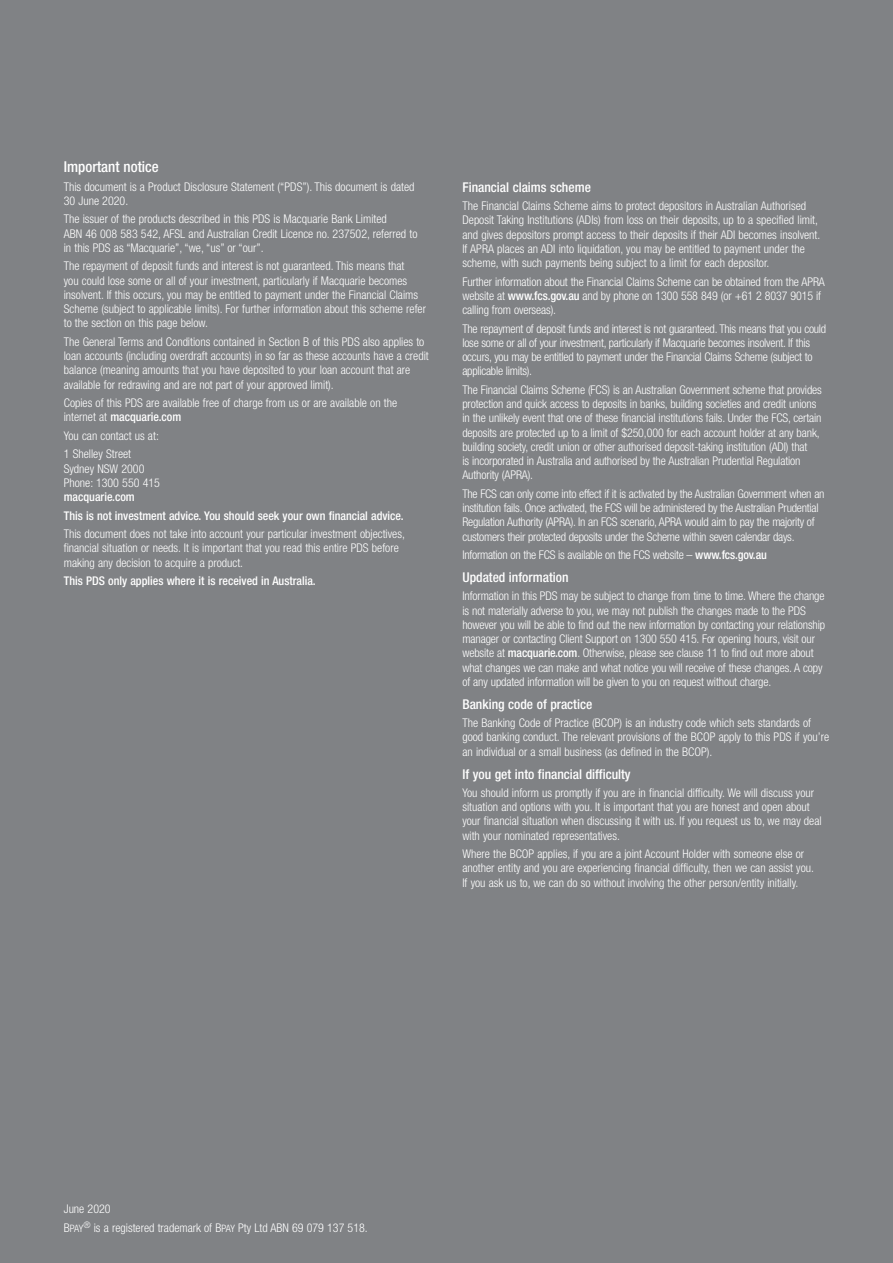
<style>
.page{position:relative;width:893px;height:1263px;background:#808285}
.page>*{position:absolute;margin:0;border:0;box-sizing:border-box;transform-origin:0 0}
.t1{font:500 condensed 15px "Helvetica Neue LT Std";color:#fff}
.t2{font:500 condensed 13.5px "Helvetica Neue LT Std";color:#fff}
.t3{font:300 condensed 12px/14.2px "Helvetica Neue LT Std";color:#fff}
.t4{font:300 condensed 12px/14.2px "Helvetica Neue LT Std";letter-spacing:-.02em;color:#fff}
.t5{font:500 condensed 12px/18.5px "Helvetica Neue LT Std";color:#fff}
.s1{font-weight:500}
.s2{font-size:10.2px}
</style>
<div class="page">
<p class="t1" style="left:64px;top:158px;width:97px">Important notice</p>
<p class="t3" style="left:64px;top:179px;width:352px">This document is a Product Disclosure Statement (“PDS”). This document is dated<br>30 June 2020.</p>
<p class="t3" style="left:64px;top:212px;width:355px">The issuer of the products described in this PDS is Macquarie Bank Limited<br>ABN 46 008 583 542, AFSL and Australian Credit Licence no. 237502, referred to in this PDS as “Macquarie”, “we, “us” or “our”.</p>
<p class="t3" style="left:64px;top:259px;width:364px">The repayment of deposit funds and interest is not guaranteed. This means that<br>you could lose some or all of your investment, particularly if Macquarie becomes insolvent. If this occurs, you may be entitled to payment under the Financial Claims Scheme (subject to applicable limits). For further information about this scheme refer to the section on this page below.</p>
<p class="t3" style="left:64px;top:334px;width:367px">The General Terms and Conditions contained in Section B of this PDS also applies to loan accounts (including overdraft accounts) in so far as these accounts have a credit balance (meaning amounts that you have deposited to your loan account that are available for redrawing and are not part of your approved limit).</p>
<p class="t3" style="left:64px;top:396px;width:335px">Copies of this PDS are available free of charge from us or are available on the internet at <span class="s1">macquarie.com</span></p>
<p class="t3" style="left:64px;top:426px;width:97px;line-height:18.5px">You can contact us at:<br>1 Shelley Street</p>
<p class="t3" style="left:64px;top:461px;width:98px">Sydney NSW 2000<br>Phone: 1300 550 415</p>
<p class="t5" style="left:64px;top:487px;width:341px">macquarie.com<br>This is not investment advice. You should seek your own financial advice.</p>
<p class="t3" style="left:64px;top:527px;width:343px">This document does not take into account your particular investment objectives, financial situation or needs. It is important that you read this entire PDS before making any decision to acquire a product.</p>
<p class="t5" style="left:64px;top:571px;width:254px">This PDS only applies where it is received in Australia.</p>
<p class="t2" style="left:462px;top:179px;width:130px">Financial claims scheme</p>
<p class="t3" style="left:462px;top:199px;width:359px">The Financial Claims Scheme aims to protect depositors in Australian Authorised Deposit Taking Institutions (ADIs) from loss on their deposits, up to a specified limit, and gives depositors prompt access to their deposits if their ADI becomes insolvent.<br>If APRA places an ADI into liquidation, you may be entitled to payment under the scheme, with such payments being subject to a limit for each depositor.</p>
<p class="t3" style="left:462px;top:274px;width:364px">Further information about the Financial Claims Scheme can be obtained from the APRA website at <span class="s1">www.fcs.gov.au</span> and by phone on 1300 558 849 (or +61 2 8037 9015 if calling from overseas).</p>
<p class="t4" style="left:462px;top:321px;width:365px">The repayment of deposit funds and interest is not guaranteed. This means that you could lose some or all of your investment, particularly if Macquarie becomes insolvent. If this occurs, you may be entitled to payment under the Financial Claims Scheme (subject to applicable limits).</p>
<p class="t3" style="left:462px;top:382px;width:361px">The Financial Claims Scheme (FCS) is an Australian Government scheme that provides protection and quick access to deposits in banks, building societies and credit unions in the unlikely event that one of these financial institutions fails. Under the FCS, certain deposits are protected up to a limit of $250,000 for each account holder at any bank, building society, credit union or other authorised deposit-taking institution (ADI) that<br>is incorporated in Australia and authorised by the Australian Prudential Regulation Authority (APRA).</p>
<p class="t4" style="left:462px;top:486px;width:364px">The FCS can only come into effect if it is activated by the Australian Government when an institution fails. Once activated, the FCS will be administered by the Australian Prudential Regulation Authority (APRA). In an FCS scenario, APRA would aim to pay the majority of customers their protected deposits under the Scheme within seven calendar days.</p>
<p class="t4" style="left:462px;top:548px;width:306px">Information on the FCS is available on the FCS website – <span class="s1">www.fcs.gov.au</span></p>
<p class="t2" style="left:462px;top:569px;width:108px">Updated information</p>
<p class="t3" style="left:462px;top:589px;width:364px">Information in this PDS may be subject to change from time to time. Where the change is not materially adverse to you, we may not publish the changes made to the PDS however you will be able to find out the new information by contacting your relationship manager or contacting Client Support on 1300 550 415. For opening hours, visit our website at <span class="s1">macquarie.com</span>. Otherwise, please see clause 11 to find out more about what changes we can make and what notice you will receive of these changes. A copy of any updated information will be given to you on request without charge.</p>
<p class="t2" style="left:462px;top:696px;width:131px">Banking code of practice</p>
<p class="t3" style="left:462px;top:716px;width:368px">The Banking Code of Practice (BCOP) is an industry code which sets standards of good banking conduct. The relevant provisions of the BCOP apply to this PDS if you’re an individual or a small business (as defined in the BCOP).</p>
<p class="t2" style="left:462px;top:766px;width:170px">If you get into financial difficulty</p>
<p class="t3" style="left:462px;top:785px;width:361px">You should inform us promptly if you are in financial difficulty. We will discuss your situation and options with you. It is important that you are honest and open about your financial situation when discussing it with us. If you request us to, we may deal with your nominated representatives.</p>
<p class="t3" style="left:462px;top:847px;width:353px">Where the BCOP applies, if you are a joint Account Holder with someone else or another entity and you are experiencing financial difficulty, then we can assist you.<br>If you ask us to, we can do so without involving the other person/entity initially.</p>
<p class="t3" style="left:64px;top:1199px;width:305px;line-height:18.6px">June 2020<br>B<span class="s2">PAY</span><sup>®</sup> is a registered trademark of B<span class="s2">PAY</span> Pty Ltd ABN 69 079 137 518.</p>
</div>
